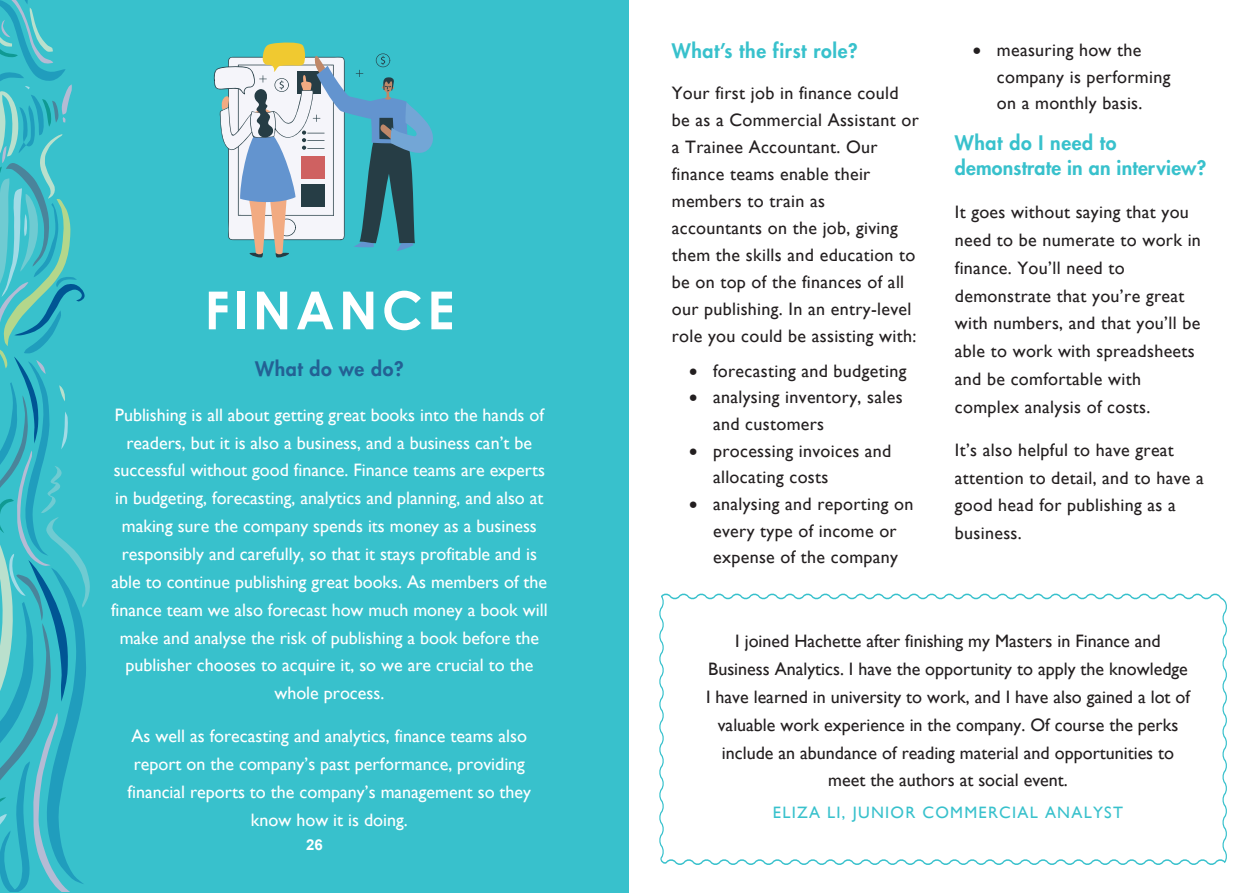
<style>
.page{position:relative;width:1259px;height:893px;background:#fff}
.page>*{position:absolute;margin:0;border:0;box-sizing:border-box;transform-origin:0 0}
.t1{font:700 52.5px "Century Gothic Std";letter-spacing:.08em;color:#fff}
.t2{font:800 19.5px/25.5px "Futura";letter-spacing:.01em;color:#38c1cc}
.t3{font:800 19.5px "Futura";letter-spacing:.03em;color:#38c1cc}
.t4{font:800 19.5px "Futura";letter-spacing:.03em;color:#236194}
.t5{font:18px/27.9px "Gill Sans";letter-spacing:.02em;color:#231f20}
.t6{font:18px/27.9px "Gill Sans";color:#fff;text-align:center}
.t7{font:18px/27.8px "Gill Sans";color:#231f20;text-align:center}
.t8{font:16.5px "Gill Sans";letter-spacing:.075em;color:#38c1cc}
.t9{font:700 15px "Arial";color:#fff}
.s1{font-style:inherit}
</style>
<div class="page">
<div style="left:0;top:0;width:642px;height:893px;background:#38c1cc"></div>
<svg style="left:0;top:0;width:90px;height:892px"></svg>
<svg style="left:214px;top:42px;width:219px;height:215px"></svg>
<div style="left:629px;top:0;width:630px;height:893px;background:#fff"></div>
<svg style="left:659px;top:593px;width:568px;height:272px"></svg>
<p class="t1" style="left:204px;top:278px;width:251px">FINANCE</p>
<p class="t4" style="left:255px;top:356px;width:150px">What do we do?</p>
<p class="t6" style="left:111px;top:401px;width:438px">Publishing is all about getting great books into the hands of readers, but it is also a business, and a business can’t be successful without good finance. Finance teams are experts in budgeting, forecasting, analytics and planning, and also at making sure the company spends its money as a business responsibly and carefully, so that it stays profitable and is able to continue publishing great books. As members of the finance team we also forecast how much money a book will make and analyse the risk of publishing a book before the publisher chooses to acquire it, so we are crucial to the whole process.</p>
<p class="t6" style="left:128px;top:722px;width:405px">As well as forecasting and analytics, finance teams also report on the company’s past performance, providing financial reports to the company’s management so they know how it is doing.</p>
<p class="t9" style="left:306px;top:835px;width:18px">2<span class="s1">6</span></p>
<p class="t3" style="left:672px;top:38px;width:187px">What’s the first role?</p>
<p class="t5" style="left:672px;top:80px;width:248px;line-height:27px">Your first job in finance could be as a Commercial Assistant or a Trainee Accountant. Our finance teams enable their members to train as accountants on the job, giving them the skills and education to be on top of the finances of all our publishing. In an entry-level role you could be assisting with:</p>
<p class="t5" style="left:689px;top:357px;width:219px">• forecasting and budgeting</p>
<p class="t5" style="left:713px;top:384px;width:191px;line-height:26.7px;text-indent:-24px">• analysing inventory, sales and customers</p>
<p class="t5" style="left:713px;top:438px;width:180px;line-height:26.7px;text-indent:-24px">• processing invoices and allocating costs</p>
<p class="t5" style="left:689px;top:491px;width:226px;line-height:26.7px;text-align:center">• analysing and reporting on every type of income or expense of the company</p>
<p class="t5" style="left:997px;top:37px;width:175px;line-height:26.7px;text-indent:-24px">• measuring how the company is performing on a monthly basis.</p>
<p class="t2" style="left:955px;top:129px;width:253px">What do I need to demonstrate in an interview?</p>
<p class="t5" style="left:955px;top:198px;width:248px">It goes without saying that you need to be numerate to work in finance. You’ll need to demonstrate that you’re great with numbers, and that you’ll be able to work with spreadsheets and be comfortable with complex analysis of costs.</p>
<p class="t5" style="left:955px;top:436px;width:250px">It’s also helpful to have great attention to detail, and to have a good head for publishing as a business.</p>
<p class="t7" style="left:706px;top:628px;width:485px">I joined Hachette after finishing my Masters in Finance and Business Analytics. I have the opportunity to apply the knowledge I have learned in university to work, and I have also gained a lot of valuable work experience in the company. Of course the perks include an abundance of reading material and opportunities to meet the authors at social event.</p>
<p class="t8" style="left:773px;top:803px;width:352px">ELIZA LI, JUNIOR COMMERCIAL ANALYST</p>
</div>
